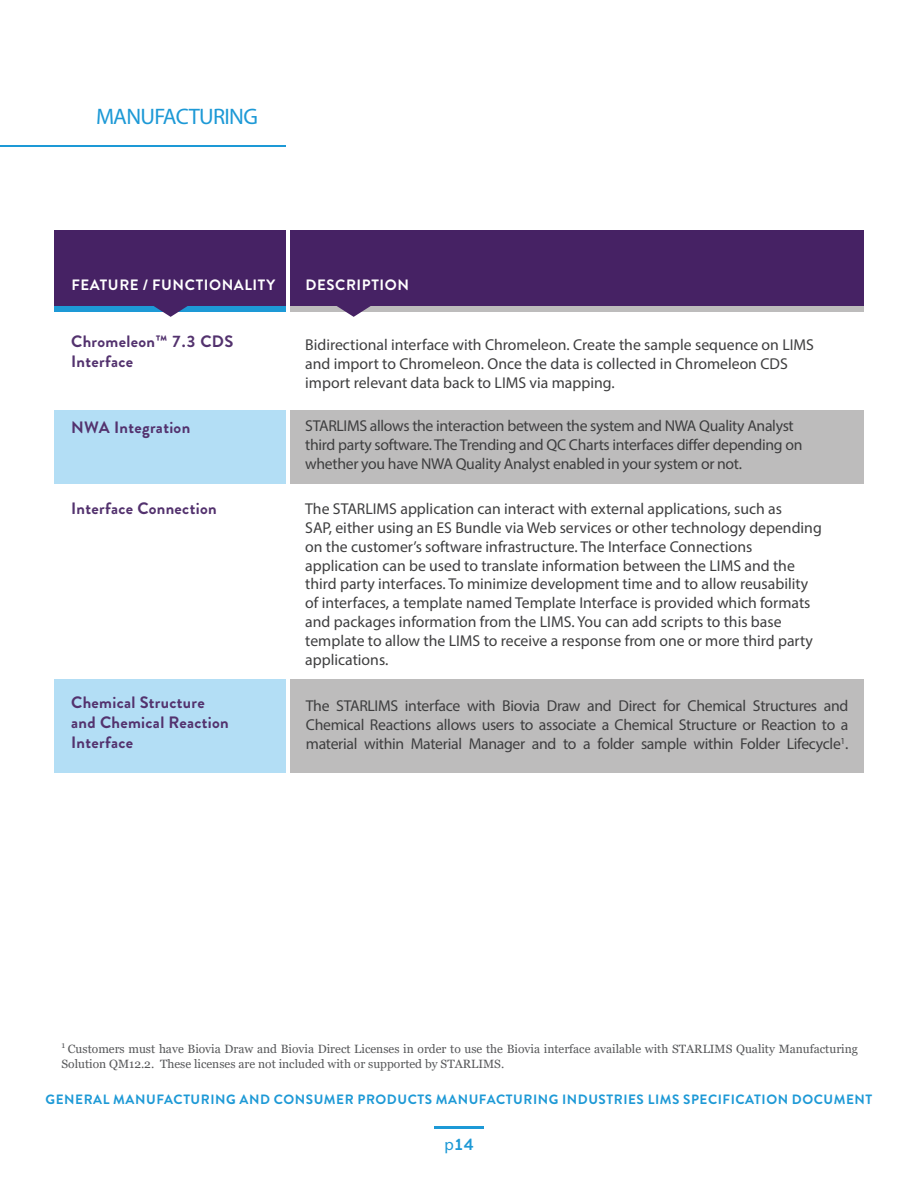
<style>
.page{position:relative;width:918px;height:1188px;background:#fff}
.page>*{position:absolute;margin:0;border:0;box-sizing:border-box;transform-origin:0 0}
.t1{font:22.5px "Myriad Pro";letter-spacing:-.03em;color:#1d99d6}
.Bullets{font:700 16.5px/19.8px "Brandon Grotesque";letter-spacing:.02em;color:#53326e}
.t2{font:700 16.5px "Brandon Grotesque";color:#1d99d6}
.Bullets-2{font:15.75px/18.9px "Myriad Pro";color:#3e3e3f}
.Bullets-3{font:15.75px/18.9px "Myriad Pro";letter-spacing:-.02em;color:#3e3e3f}
.Bullets-4{font:700 15px "Brandon Grotesque";letter-spacing:.04em;color:#fff}
.t3{font:700 13.5px "Brandon Grotesque";letter-spacing:.04em;color:#1d99d6}
.Bullets-5{font:12px/14.4px "Georgia";color:#57585a}
.s1{font-family:"Myriad Pro";font-weight:400}
</style>
<div class="page">
<hr style="left:434px;top:1126px;width:50px;height:3px;background:#1d99d6">
<hr style="left:0;top:145px;width:285px;height:1px;background:#1d99d6">
<div style="left:54px;top:236px;width:231px;height:76px;background:#1d99d6"></div>
<div style="left:290px;top:236px;width:574px;height:76px;background:#bdbcbc"></div>
<div style="left:54px;top:410px;width:231px;height:74px;background:#b3def5"></div>
<div style="left:290px;top:230px;width:574px;height:76px;background:#462264"></div>
<div style="left:290px;top:410px;width:574px;height:74px;background:#bdbcbc"></div>
<svg style="left:337px;top:306px;width:34px;height:11px"></svg>
<div style="left:54px;top:230px;width:231px;height:76px;background:#462264"></div>
<svg style="left:154px;top:306px;width:34px;height:11px"></svg>
<div style="left:54px;top:680px;width:231px;height:93px;background:#b3def5"></div>
<div style="left:290px;top:680px;width:574px;height:93px;background:#bdbcbc"></div>
<p class="t1" style="left:96px;top:103px;width:163px">MANUFACTURING</p>
<p class="Bullets-4" style="left:71px;top:274px;width:205px">FEATURE / FUNCTIONALITY</p>
<p class="Bullets-4" style="left:305px;top:274px;width:105px">DESCRIPTION</p>
<p class="Bullets" style="left:71px;top:332px;width:164px">Chromeleon™ 7.3 CDS<br>Interface</p>
<p class="Bullets-2" style="left:305px;top:335px;width:510px">Bidirectional interface with Chromeleon. Create the sample sequence on LIMS and import to Chromeleon. Once the data is collected in Chromeleon CDS import relevant data back to LIMS via mapping.</p>
<p class="Bullets" style="left:71px;top:418px;width:120px">NWA Integration</p>
<p class="Bullets-3" style="left:305px;top:416px;width:499px">STARLIMS allows the interaction between the system and NWA Quality Analyst third party software. The Trending and QC Charts interfaces differ depending on whether you have NWA Quality Analyst enabled in your system or not.</p>
<p class="Bullets" style="left:71px;top:499px;width:147px">Interface Connection</p>
<p class="Bullets-2" style="left:305px;top:499px;width:518px">The STARLIMS application can interact with external applications, such as<br>SAP, either using an ES Bundle via Web services or other technology depending on the customer’s software infrastructure. The Interface Connections application can be used to translate information between the LIMS and the third party interfaces. To minimize development time and to allow reusability of interfaces, a template named Template Interface is provided which formats and packages information from the LIMS. You can add scripts to this base template to allow the LIMS to receive a response from one or more third party applications.</p>
<p class="Bullets" style="left:71px;top:693px;width:159px">Chemical Structure and Chemical Reaction<br>Interface</p>
<p class="Bullets-2" style="left:306px;top:696px;width:544px;text-align:justify">The STARLIMS interface with Biovia Draw and Direct for Chemical Structures and Chemical Reactions allows users to associate a Chemical Structure or Reaction to a material within Material Manager and to a folder sample within Folder Lifecycle<sup>1</sup>.</p>
<p class="Bullets-5" style="left:62px;top:1042px;width:798px"><sup>1</sup> Customers must have Biovia Draw and Biovia Direct Licenses in order to use the Biovia interface available with STARLIMS Quality Manufacturing<br>Solution QM12.2. These licenses are not included with or supported by STARLIMS.</p>
<p class="t3" style="left:46px;top:1090px;width:828px">GENERAL MANUFACTURING AND CONSUMER PRODUCTS MANUFACTURING INDUSTRIES LIMS SPECIFICATION DOCUMENT</p>
<p class="t2" style="left:444px;top:1133px;width:31px"><span class="s1">p</span>14</p>
</div>
